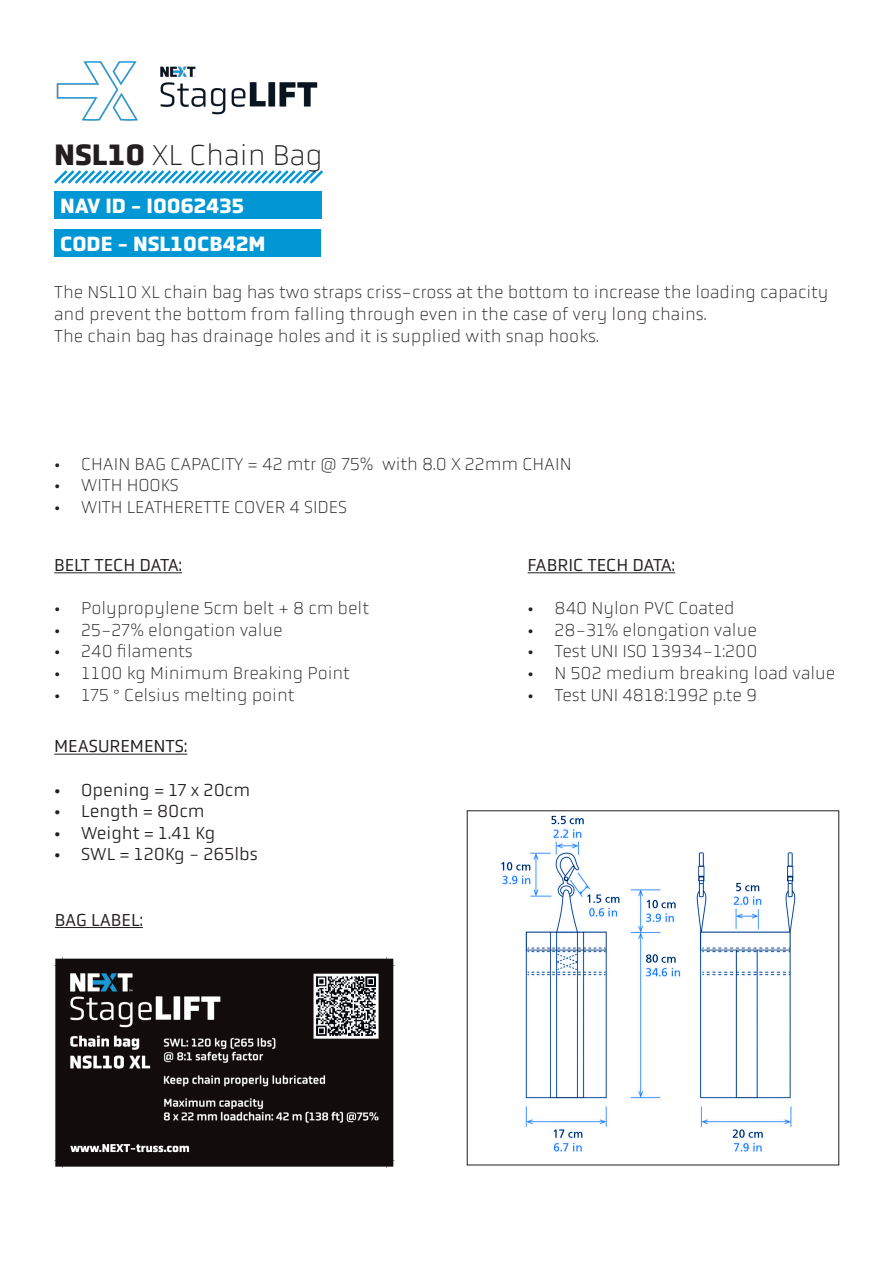
<style>
.page{position:relative;width:893px;height:1263px;background:#fff}
.page>*{position:absolute;margin:0;border:0;box-sizing:border-box;transform-origin:0 0}
.H2_Subtitel{font:100 30px "Obvia";color:#231f20}
.Tabel_heading{font:700 21px "Obvia";color:#fff}
.t1{font:100 18px/21.6px "Obvia";color:#231f20}
.t2{font:300 18px "Obvia";color:#231f20}
.t3{font:18px "Obvia";color:#231f20}
.s1{font-weight:700}
</style>
<div class="page">
<img style="left:501px;top:815px;width:295px;height:337px">
<img style="left:54px;top:957px;width:341px;height:211px">
<img style="left:56px;top:61px;width:262px;height:60px">
<svg style="left:54px;top:170px;width:269px;height:14px"></svg>
<div style="left:54px;top:191px;width:267px;height:28px;background:#0097d4"></div>
<div style="left:54px;top:229px;width:267px;height:28px;background:#0097d4"></div>
<hr style="left:54px;top:572px;width:128px;height:1px;background:#231f20">
<hr style="left:528px;top:572px;width:147px;height:1px;background:#231f20">
<hr style="left:54px;top:754px;width:133px;height:1px;background:#231f20">
<hr style="left:55px;top:927px;width:88px;height:1px;background:#231f20">
<p class="H2_Subtitel" style="left:54px;top:137px;width:271px"><span class="s1">NSL10</span> XL Chain Bag</p>
<p class="Tabel_heading" style="left:60px;top:193px;width:186px">NAV ID - I0062435</p>
<p class="Tabel_heading" style="left:60px;top:231px;width:207px">CODE - NSL10CB42M</p>
<p class="t1" style="left:54px;top:282px;width:776px">The NSL10 XL chain bag has two straps criss-cross at the bottom to increase the loading capacity and prevent the bottom from falling through even in the case of very long chains.</p>
<p class="t1" style="left:54px;top:325px;width:546px">The chain bag has drainage holes and it is supplied with snap hooks.</p>
<p class="t1" style="left:54px;top:453px;width:519px">• CHAIN BAG CAPACITY = 42 mtr @ 75% with 8.0 X 22mm CHAIN</p>
<p class="t1" style="left:54px;top:475px;width:126px">• WITH HOOKS</p>
<p class="t1" style="left:54px;top:496px;width:294px">• WITH LEATHERETTE COVER 4 SIDES</p>
<p class="t3" style="left:54px;top:554px;width:129px">BELT TECH DATA:</p>
<p class="t1" style="left:54px;top:598px;width:316px">• Polypropylene 5cm belt + 8 cm belt</p>
<p class="t1" style="left:54px;top:619px;width:230px">• 25-27% elongation value</p>
<p class="t1" style="left:54px;top:641px;width:140px">• 240 filaments</p>
<p class="t1" style="left:54px;top:663px;width:297px">• 1100 kg Minimum Breaking Point</p>
<p class="t1" style="left:54px;top:684px;width:242px">• 175 ° Celsius melting point</p>
<p class="t3" style="left:54px;top:736px;width:135px">MEASUREMENTS:</p>
<p class="t2" style="left:54px;top:779px;width:197px">• Opening = 17 x 20cm</p>
<p class="t2" style="left:54px;top:801px;width:152px">• Length = 80cm</p>
<p class="t2" style="left:54px;top:822px;width:163px">• Weight = 1.41 Kg</p>
<p class="t2" style="left:54px;top:844px;width:205px">• SWL = 120Kg - 265lbs</p>
<p class="t3" style="left:55px;top:909px;width:89px">BAG LABEL:</p>
<p class="t3" style="left:528px;top:554px;width:149px">FABRIC TECH DATA:</p>
<p class="t1" style="left:528px;top:598px;width:209px">• 840 Nylon PVC Coated</p>
<p class="t1" style="left:528px;top:619px;width:231px">• 28-31% elongation value</p>
<p class="t1" style="left:528px;top:641px;width:231px">• Test UNI ISO 13934-1:200</p>
<p class="t1" style="left:528px;top:663px;width:309px">• N 502 medium breaking load value</p>
<p class="t1" style="left:528px;top:684px;width:231px">• Test UNI 4818:1992 p.te 9</p>
</div>
